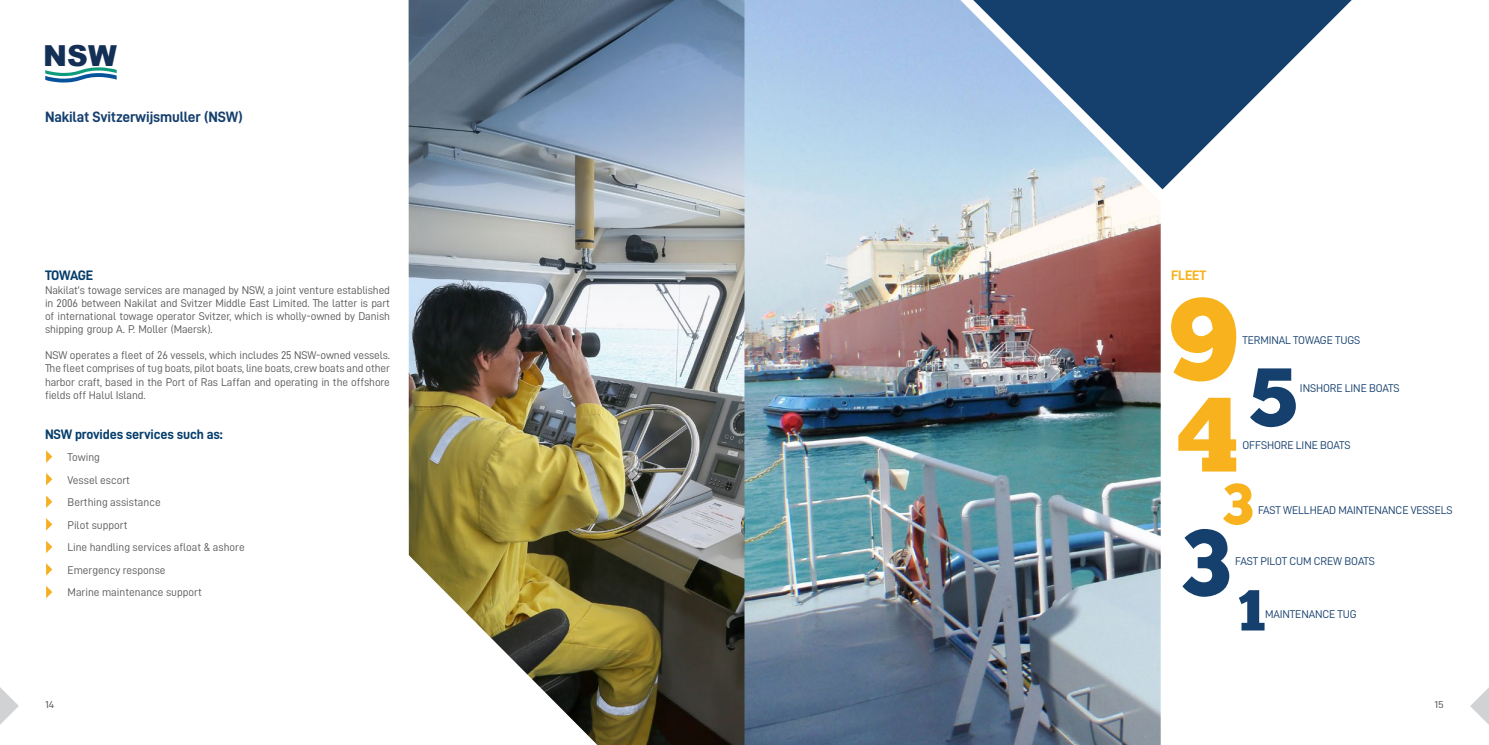
<style>
.page{position:relative;width:1489px;height:745px;background:#fff}
.page>*{position:absolute;margin:0;border:0;box-sizing:border-box;transform-origin:0 0}
.t1{font:900 28.88px "Arial";color:#142f55}
.t2{font:15px "D DIN Bold";letter-spacing:-.01em;color:#153f6d}
.t3{font:13.75px "D DIN Bold";letter-spacing:-.01em;color:#053d6b}
.t4{font:13.75px "D DIN Bold";letter-spacing:-.01em;color:#f7b21d}
.t5{font:11.25px/13.1px "D DIN";color:#57585a;text-align:justify}
.t6{font:11.25px "D DIN";letter-spacing:-.01em;color:#153f6d}
.t7{font:10px "D DIN";color:#57585a;scale:1.19 1}
</style>
<div class="page">
<svg style="left:0;top:687px;width:19px;height:37px"></svg>
<svg style="left:1470px;top:688px;width:18px;height:36px"></svg>
<svg style="left:1160px;top:0;width:191px;height:189px;fill:#153f6d"></svg>
<svg style="left:45px;top:67px;width:72px;height:15px"></svg>
<img style="left:408px;top:0;width:336px;height:744px">
<img style="left:744px;top:0;width:416px;height:744px">
<svg style="left:46px;top:450px;width:6px;height:12px"></svg>
<svg style="left:46px;top:473px;width:6px;height:12px"></svg>
<svg style="left:46px;top:495px;width:6px;height:12px"></svg>
<svg style="left:46px;top:518px;width:6px;height:12px"></svg>
<svg style="left:46px;top:540px;width:6px;height:13px"></svg>
<svg style="left:46px;top:563px;width:6px;height:12px"></svg>
<svg style="left:46px;top:586px;width:6px;height:12px"></svg>
<svg style="left:1171px;top:297px;width:65px;height:84px"></svg>
<svg style="left:1178px;top:397px;width:58px;height:74px"></svg>
<svg style="left:1182px;top:483px;width:82px;height:147px"></svg>
<svg style="left:1250px;top:368px;width:45px;height:59px"></svg>
<p class="t1" style="left:43px;top:35px;width:75px">NSW</p>
<p class="t2" style="left:45px;top:108px;width:199px">Nakilat Svitzerwijsmuller (NSW)</p>
<p class="t3" style="left:45px;top:268px;width:50px">TOWAGE</p>
<p class="t5" style="left:45px;top:283px;width:346px">Nakilat’s towage services are managed by NSW, a joint venture established in 2006 between Nakilat and Svitzer Middle East Limited. The latter is part of international towage operator Svitzer, which is wholly-owned by Danish shipping group A. P. Moller (Maersk).</p>
<p class="t5" style="left:45px;top:348px;width:346px">NSW operates a fleet of 26 vessels, which includes 25 NSW-owned vessels.<br>The fleet comprises of tug boats, pilot boats, line boats, crew boats and other harbor craft, based in the Port of Ras Laffan and operating in the offshore fields off Halul Island.</p>
<p class="t3" style="left:45px;top:426px;width:179px">NSW provides services such as:</p>
<p class="t5" style="left:68px;top:450px;width:34px">Towing</p>
<p class="t5" style="left:68px;top:472px;width:64px">Vessel escort</p>
<p class="t5" style="left:68px;top:495px;width:95px">Berthing assistance</p>
<p class="t5" style="left:68px;top:517px;width:61px">Pilot support</p>
<p class="t5" style="left:68px;top:540px;width:179px">Line handling services afloat &amp; ashore</p>
<p class="t5" style="left:68px;top:562px;width:99px">Emergency response</p>
<p class="t5" style="left:68px;top:585px;width:136px">Marine maintenance support</p>
<p class="t4" style="left:1170px;top:268px;width:37px">FLEET</p>
<p class="t6" style="left:1242px;top:333px;width:119px">TERMINAL TOWAGE TUGS</p>
<p class="t6" style="left:1299px;top:381px;width:101px">INSHORE LINE BOATS</p>
<p class="t6" style="left:1242px;top:439px;width:110px">OFFSHORE LINE BOATS</p>
<p class="t6" style="left:1257px;top:503px;width:196px">FAST WELLHEAD MAINTENANCE VESSELS</p>
<p class="t6" style="left:1235px;top:554px;width:141px">FAST PILOT CUM CREW BOATS</p>
<p class="t6" style="left:1265px;top:607px;width:93px">MAINTENANCE TUG</p>
<p class="t7" style="left:45px;top:699px;width:10px">14</p>
<p class="t7" style="left:1434px;top:699px;width:9px">15</p>
</div>
